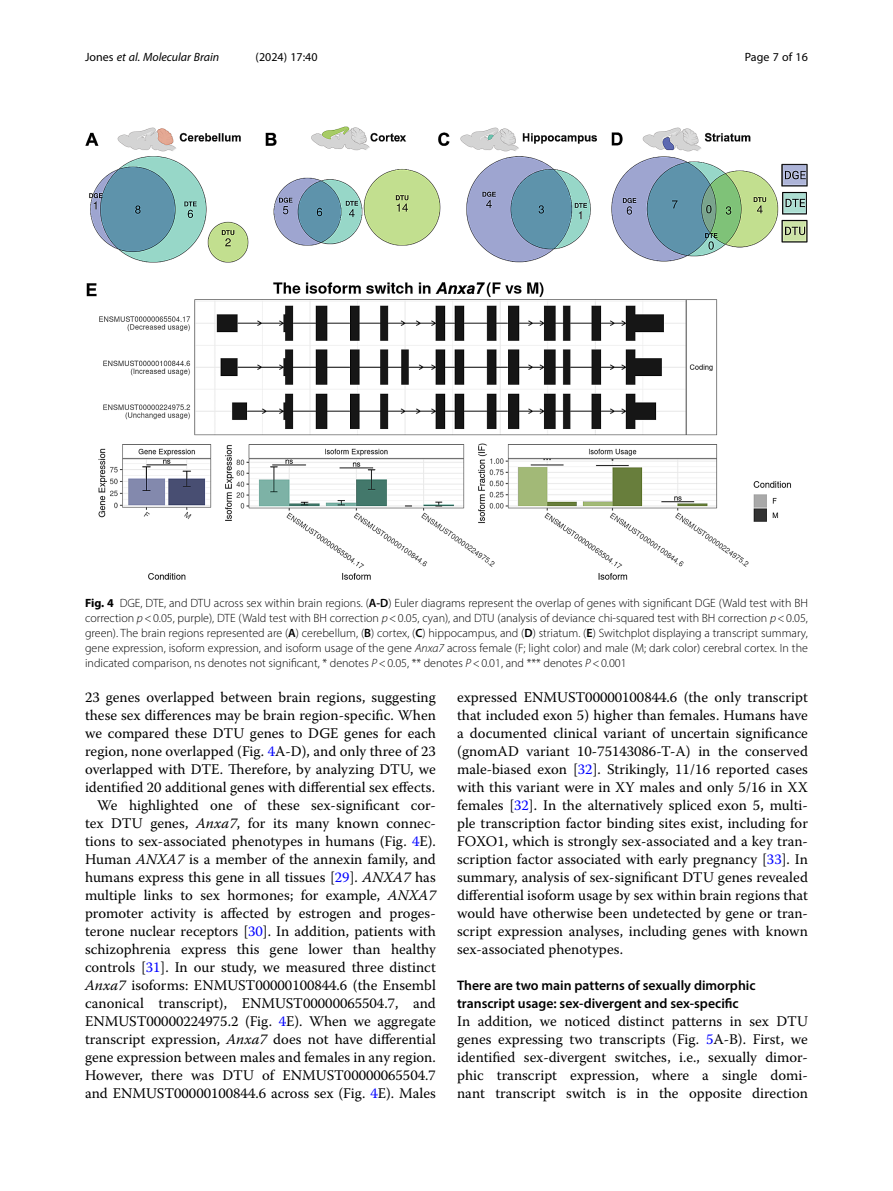
<style>
.page{position:relative;width:893px;height:1191px;background:#fff}
.page>*{position:absolute;margin:0;border:0;box-sizing:border-box;transform-origin:0 0}
.Body_Text_Indent{font:14.7px/18px "Warnock Pro";color:#000;text-align:justify}
.Body_Text{font:14.7px/18px "Warnock Pro";color:#000;text-align:justify}
.Head_2{font:600 13.8px/18px "Myriad Pro";color:#000}
.Figure_Caption{font:300 12px/15px "Myriad Pro";color:#000;text-align:justify}
.t1{font:italic 12px "Myriad Pro";color:#000}
.t2{font:12px "Myriad Pro";color:#000}
.s1{font-style:normal}
.s2{font-weight:700}
.s3{font-weight:600}
.s4{font-style:italic}
.s5{color:#00f}
</style>
<div class="page">
<img style="left:85px;top:126px;width:723px;height:454px">
<p class="t1" style="left:85px;top:50px;width:136px"><span class="s1">Jones</span> et al. Molecular Brain</p>
<p class="t2" style="left:256px;top:50px;width:63px">(2024) 17:40</p>
<p class="t2" style="left:745px;top:50px;width:65px">Page 7 of 16</p>
<p class="Figure_Caption" style="left:85px;top:595px;width:724px"><span class="s2">Fig. 4</span> DGE, DTE, and DTU across sex within brain regions. (<span class="s3">A-D</span>) Euler diagrams represent the overlap of genes with significant DGE (Wald test with BH correction <span class="s4">p</span>&lt;0.05, purple), DTE (Wald test with BH correction <span class="s4">p</span>&lt;0.05, cyan), and DTU (analysis of deviance chi-squared test with BH correction <span class="s4">p</span>&lt;0.05, green). The brain regions represented are (<span class="s3">A</span>) cerebellum, (<span class="s3">B</span>) cortex, (<span class="s3">C</span>) hippocampus, and (<span class="s3">D</span>) striatum. (<span class="s3">E</span>) Switchplot displaying a transcript summary, gene expression, isoform expression, and isoform usage of the gene <span class="s4">Anxa7</span> across female (F; light color) and male (M; dark color) cerebral cortex. In the indicated comparison, ns denotes not significant, * denotes <span class="s4">P</span>&lt;0.05, ** denotes <span class="s4">P</span>&lt;0.01, and *** denotes <span class="s4">P</span>&lt;0.001</p>
<p class="Body_Text_Indent" style="left:85px;top:688px;width:352px">23 genes overlapped between brain regions, suggesting these sex differences may be brain region-specific. When we compared these DTU genes to DGE genes for each region, none overlapped (Fig. <span class="s5">4</span>A-D), and only three of 23 overlapped with DTE. Therefore, by analyzing DTU, we identified 20 additional genes with differential sex effects.</p>
<p class="Body_Text_Indent" style="left:85px;top:796px;width:352px;text-indent:12px">We highlighted one of these sex-significant cor&shy;tex DTU genes, <span class="s4">Anxa7</span>, for its many known connec&shy;tions to sex-associated phenotypes in humans (Fig. <span class="s5">4</span>E).<br>Human <span class="s4">ANXA7</span> is a member of the annexin family, and humans express this gene in all tissues [<span class="s5">29</span>]. <span class="s4">ANXA7</span> has multiple links to sex hormones; for example, <span class="s4">ANXA7 </span>promoter activity is affected by estrogen and proges&shy;terone nuclear receptors [<span class="s5">30</span>]. In addition, patients with schizophrenia express this gene lower than healthy controls [<span class="s5">31</span>]. In our study, we measured three distinct <span class="s4">Anxa7</span> isoforms: ENMUST00000100844.6 (the Ensembl canonical transcript), ENMUST00000065504.7, and ENMUST00000224975.2 (Fig. <span class="s5">4</span>E). When we aggregate transcript expression, <span class="s4">Anxa7</span> does not have differential gene expression between males and females in any region.<br>However, there was DTU of ENMUST00000065504.7 and ENMUST00000100844.6 across sex (Fig. <span class="s5">4</span>E). Males</p>
<p class="Body_Text_Indent" style="left:457px;top:688px;width:352px">expressed ENMUST00000100844.6 (the only transcript that included exon 5) higher than females. Humans have a documented clinical variant of uncertain significance (gnomAD variant 10-75143086-T-A) in the conserved male-biased exon [<span class="s5">32</span>]. Strikingly, 11/16 reported cases with this variant were in XY males and only 5/16 in XX females [<span class="s5">32</span>]. In the alternatively spliced exon 5, multi&shy;ple transcription factor binding sites exist, including for FOXO1, which is strongly sex-associated and a key tran&shy;scription factor associated with early pregnancy [<span class="s5">33</span>]. In summary, analysis of sex-significant DTU genes revealed differential isoform usage by sex within brain regions that would have otherwise been undetected by gene or tran&shy;script expression analyses, including genes with known sex-associated phenotypes.</p>
<p class="Head_2" style="left:457px;top:976px;width:300px">There are two main patterns of sexually dimorphic transcript usage: sex-divergent and sex-specific</p>
<p class="Body_Text" style="left:457px;top:1012px;width:352px">In addition, we noticed distinct patterns in sex DTU genes expressing two transcripts (Fig. <span class="s5">5</span>A-B). First, we identified sex-divergent switches, i.e., sexually dimor&shy;phic transcript expression, where a single domi&shy;nant transcript switch is in the opposite direction</p>
</div>
